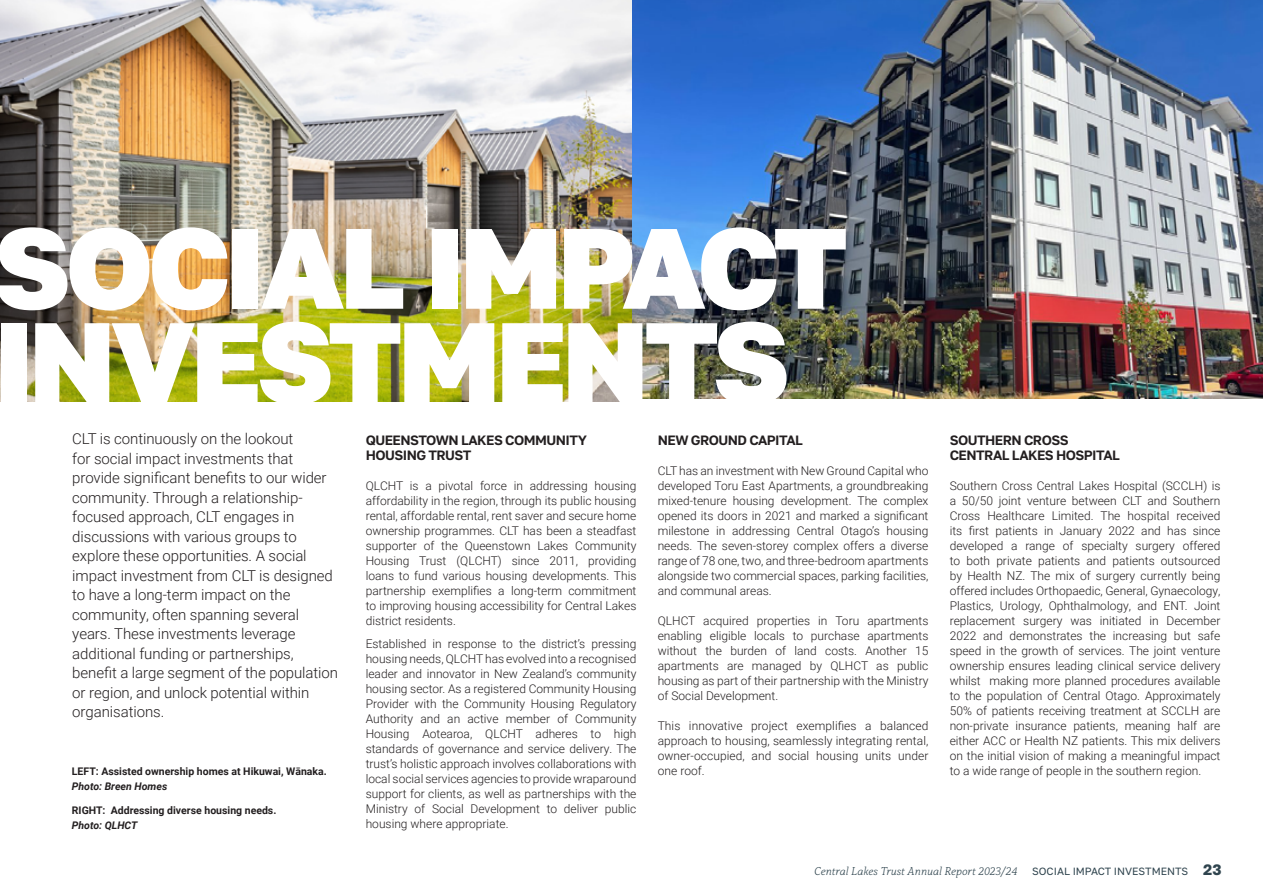
<style>
.page{position:relative;width:1263px;height:893px;background:#fff}
.page>*{position:absolute;margin:0;border:0;box-sizing:border-box;transform-origin:0 0}
.t1{font:800 113.85px/94.2px "Golos Text";letter-spacing:-.04em;color:#fff}
.t2{font:300 15px/19.5px "Roboto";letter-spacing:-.005em;color:#231f20}
.t3{font:600 13.5px/15px "Golos Text";letter-spacing:-.04em;color:#231f20}
.t4{font:300 12px/15px "Roboto";color:#231f20;text-align:justify}
.t5{font:italic 300 12px "Capitolina";color:#2f444e}
.t6{font:700 10.5px "Roboto";color:#231f20}
.t7{font:italic 700 10.5px "Roboto";color:#231f20}
.s1{font-family:"Golos Text";font-weight:400;font-style:normal;font-size:10.5px}
.s2{font-family:"Golos Text";font-weight:700;font-style:normal;font-size:15px}
</style>
<div class="page">
<img style="left:631px;top:0;width:632px;height:399px">
<img style="left:0;top:0;width:631px;height:401px">
<h1 class="t1" style="left:-6px;top:220px;width:855px">SOCIAL IMPACT<br>INVESTMENTS</h1>
<p class="t2" style="left:72px;top:429px;width:267px">CLT is continuously on the lookout<br>for social impact investments that provide significant benefits to our wider community. Through a relationship&shy;focused approach, CLT engages in discussions with various groups to explore these opportunities. A social impact investment from CLT is designed to have a long-term impact on the community, often spanning several years. These investments leverage additional funding or partnerships, benefit a large segment of the population or region, and unlock potential within organisations.</p>
<p class="t3" style="left:366px;top:432px;width:223px">QUEENSTOWN LAKES COMMUNITY<br>HOUSING TRUST</p>
<p class="t4" style="left:366px;top:477px;width:272px">QLCHT is a pivotal force in addressing housing affordability in the region, through its public housing rental, affordable rental, rent saver and secure home ownership programmes. CLT has been a steadfast supporter of the Queenstown Lakes Community Housing Trust (QLCHT) since 2011, providing loans to fund various housing developments. This partnership exemplifies a long-term commitment to improving housing accessibility for Central Lakes district residents.</p>
<p class="t4" style="left:366px;top:636px;width:272px">Established in response to the district’s pressing housing needs, QLCHT has evolved into a recognised leader and innovator in New Zealand’s community housing sector. As a registered Community Housing Provider with the Community Housing Regulatory Authority and an active member of Community Housing Aotearoa, QLCHT adheres to high standards of governance and service delivery. The trust’s holistic approach involves collaborations with local social services agencies to provide wraparound support for clients, as well as partnerships with the Ministry of Social Development to deliver public housing where appropriate.</p>
<p class="t6" style="left:72px;top:764px;width:256px">LEFT: Assisted ownership homes at Hikuwai, Wānaka.</p>
<p class="t7" style="left:72px;top:779px;width:97px">Photo: Breen Homes</p>
<p class="t6" style="left:72px;top:803px;width:206px">RIGHT: Addressing diverse housing needs.</p>
<p class="t7" style="left:72px;top:818px;width:67px">Photo: QLHCT</p>
<p class="t3" style="left:658px;top:432px;width:147px">NEW GROUND CAPITAL</p>
<p class="t4" style="left:658px;top:462px;width:272px">CLT has an investment with New Ground Capital who developed Toru East Apartments, a groundbreaking mixed-tenure housing development. The complex opened its doors in 2021 and marked a significant milestone in addressing Central Otago’s housing needs. The seven-storey complex offers a diverse range of 78 one, two, and three-bedroom apartments alongside two commercial spaces, parking facilities, and communal areas.</p>
<p class="t4" style="left:658px;top:612px;width:272px">QLHCT acquired properties in Toru apartments enabling eligible locals to purchase apartments without the burden of land costs. Another 15 apartments are managed by QLHCT as public housing as part of their partnership with the Ministry of Social Development.</p>
<p class="t4" style="left:658px;top:717px;width:272px">This innovative project exemplifies a balanced approach to housing, seamlessly integrating rental, owner-occupied, and social housing units under one roof.</p>
<p class="t3" style="left:950px;top:432px;width:172px">SOUTHERN CROSS<br>CENTRAL LAKES HOSPITAL</p>
<p class="t4" style="left:950px;top:477px;width:272px">Southern Cross Central Lakes Hospital (SCCLH) is a 50/50 joint venture between CLT and Southern Cross Healthcare Limited. The hospital received its first patients in January 2022 and has since developed a range of specialty surgery offered to both private patients and patients outsourced by Health NZ. The mix of surgery currently being offered includes Orthopaedic, General, Gynaecology, Plastics, Urology, Ophthalmology, and ENT. Joint replacement surgery was initiated in December 2022 and demonstrates the increasing but safe speed in the growth of services. The joint venture ownership ensures leading clinical service delivery whilst making more planned procedures available to the population of Central Otago. Approximately 50% of patients receiving treatment at SCCLH are non-private insurance patients, meaning half are either ACC or Health NZ patients. This mix delivers on the initial vision of making a meaningful impact to a wide range of people in the southern region.</p>
<p class="t5" style="left:814px;top:864px;width:409px">Central Lakes Trust Annual Report 2023/24 <span class="s1">SOCIAL IMPACT INVESTMENTS</span> <span class="s2">23</span></p>
</div>
